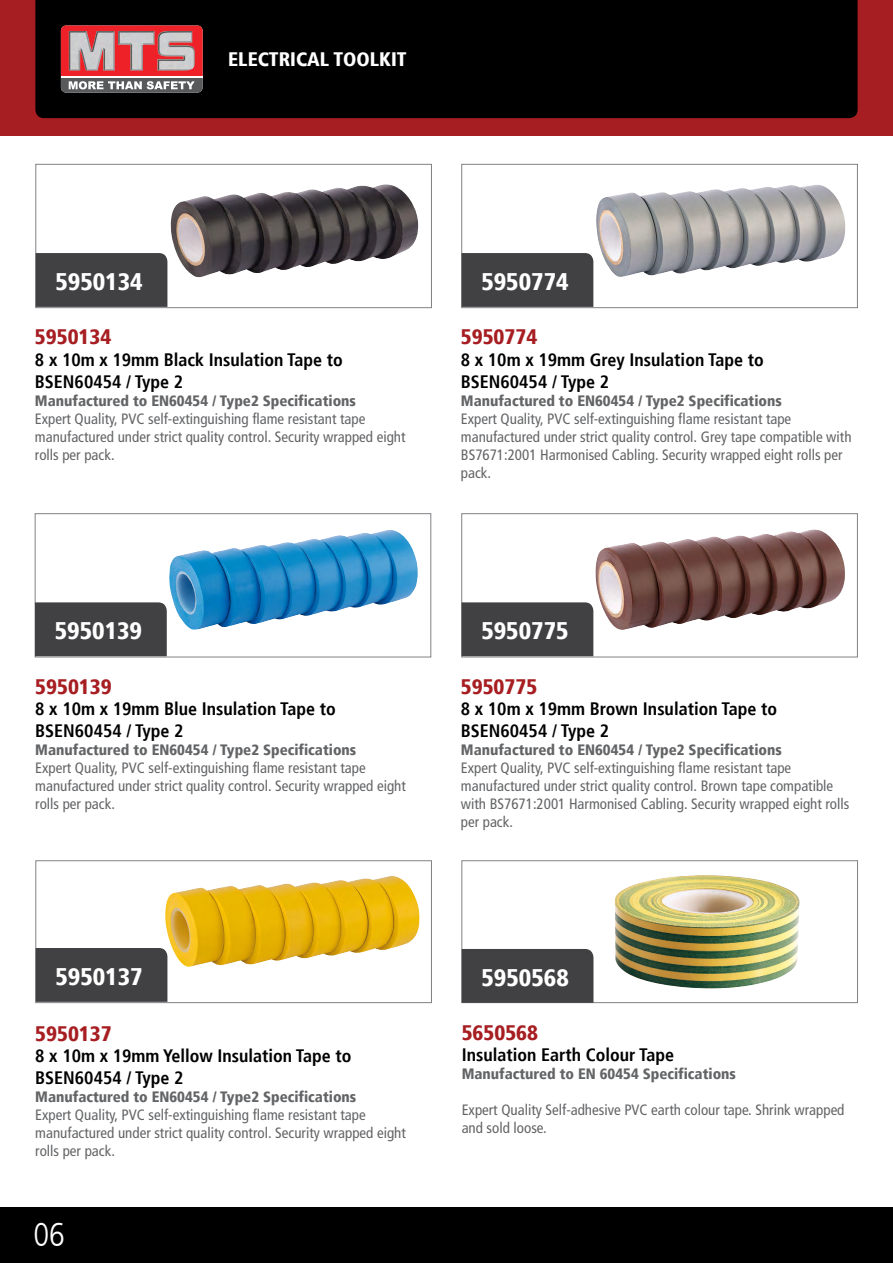
<style>
.page{position:relative;width:893px;height:1263px;background:#fff}
.page>*{position:absolute;margin:0;border:0;box-sizing:border-box;transform-origin:0 0}
.t1{font:300 condensed 33px "Frutiger LT";color:#fff}
.t2{font:900 condensed 24px "Frutiger";color:#fff}
.t3{font:900 condensed 21px "Frutiger";color:#a71e22}
.t4{font:900 condensed 19.5px "Frutiger";color:#fff}
.t5{font:700 condensed 18px/21.6px "Frutiger";color:#000}
.t6{font:condensed 15px/18px "Frutiger LT";color:#636466}
.t7{font:900 condensed 15px "Frutiger LT";color:#636466}
</style>
<div class="page">
<div style="left:0;top:0;width:893px;height:136px;background:#a71e22"></div>
<div style="left:0;top:1208px;width:893px;height:55px;background:#000"></div>
<div style="left:35px;top:0;width:823px;height:118px;background:#000"></div>
<svg style="left:61px;top:26px;width:142px;height:67px;background:#b95255"></svg>
<img style="left:118px;top:31px;width:37px;height:40px">
<img style="left:157px;top:31px;width:38px;height:40px">
<img style="left:69px;top:31px;width:46px;height:40px">
<hr style="left:61px;top:76px;width:142px;height:2px;background:#fff">
<img style="left:615px;top:875px;width:185px;height:114px">
<div style="left:462px;top:860px;width:396px;height:143px;border:1px solid #808285"></div>
<div style="left:462px;top:949px;width:131px;height:54px;background:#414042"></div>
<img style="left:165px;top:876px;width:255px;height:91px">
<div style="left:36px;top:860px;width:396px;height:143px;border:1px solid #808285"></div>
<div style="left:36px;top:948px;width:131px;height:54px;background:#414042"></div>
<img style="left:170px;top:184px;width:249px;height:94px">
<div style="left:36px;top:164px;width:396px;height:144px;border:1px solid #808285"></div>
<div style="left:36px;top:253px;width:131px;height:54px;background:#414042"></div>
<img style="left:596px;top:185px;width:250px;height:92px">
<div style="left:462px;top:164px;width:396px;height:144px;border:1px solid #808285"></div>
<div style="left:462px;top:253px;width:131px;height:54px;background:#414042"></div>
<img style="left:595px;top:529px;width:250px;height:101px">
<div style="left:462px;top:513px;width:396px;height:144px;border:1px solid #808285"></div>
<div style="left:462px;top:602px;width:131px;height:54px;background:#414042"></div>
<img style="left:169px;top:530px;width:249px;height:100px">
<div style="left:35px;top:513px;width:396px;height:144px;border:1px solid #808285"></div>
<div style="left:35px;top:602px;width:132px;height:54px;background:#414042"></div>
<h3 class="t4" style="left:228px;top:48px;width:180px">ELECTRICAL TOOLKIT</h3>
<h2 class="t2" style="left:55px;top:267px;width:89px">5950134</h2>
<h3 class="t3" style="left:35px;top:324px;width:78px">5950134</h3>
<p class="t5" style="left:35px;top:349px;width:309px">8 x 10m x 19mm Black Insulation Tape to<br>BSEN60454 / Type 2</p>
<p class="t7" style="left:35px;top:391px;width:323px">Manufactured to EN60454 / Type2 Specifications</p>
<p class="t6" style="left:35px;top:409px;width:372px">Expert Quality, PVC self-extinguishing flame resistant tape manufactured under strict quality control. Security wrapped eight rolls per pack.</p>
<h2 class="t2" style="left:481px;top:267px;width:89px">5950774</h2>
<h3 class="t3" style="left:461px;top:324px;width:78px">5950774</h3>
<p class="t5" style="left:461px;top:349px;width:304px">8 x 10m x 19mm Grey Insulation Tape to<br>BSEN60454 / Type 2</p>
<p class="t7" style="left:461px;top:391px;width:323px">Manufactured to EN60454 / Type2 Specifications</p>
<p class="t6" style="left:461px;top:409px;width:392px">Expert Quality, PVC self-extinguishing flame resistant tape manufactured under strict quality control. Grey tape compatible with BS7671:2001 Harmonised Cabling. Security wrapped eight rolls per pack.</p>
<h2 class="t2" style="left:55px;top:616px;width:89px">5950139</h2>
<h3 class="t3" style="left:35px;top:674px;width:78px">5950139</h3>
<p class="t5" style="left:35px;top:698px;width:302px">8 x 10m x 19mm Blue Insulation Tape to<br>BSEN60454 / Type 2</p>
<p class="t7" style="left:35px;top:741px;width:323px">Manufactured to EN60454 / Type2 Specifications</p>
<p class="t6" style="left:35px;top:759px;width:372px">Expert Quality, PVC self-extinguishing flame resistant tape manufactured under strict quality control. Security wrapped eight rolls per pack.</p>
<h2 class="t2" style="left:55px;top:962px;width:89px">5950137</h2>
<h3 class="t3" style="left:35px;top:1021px;width:78px">5950137</h3>
<p class="t5" style="left:35px;top:1045px;width:318px">8 x 10m x 19mm Yellow Insulation Tape to<br>BSEN60454 / Type 2</p>
<p class="t7" style="left:35px;top:1088px;width:323px">Manufactured to EN60454 / Type2 Specifications</p>
<p class="t6" style="left:35px;top:1106px;width:372px">Expert Quality, PVC self-extinguishing flame resistant tape manufactured under strict quality control. Security wrapped eight rolls per pack.</p>
<h1 class="t1" style="left:33px;top:1216px;width:33px">06</h1>
<h2 class="t2" style="left:481px;top:616px;width:89px">5950775</h2>
<h3 class="t3" style="left:461px;top:674px;width:78px">5950775</h3>
<p class="t5" style="left:461px;top:698px;width:318px">8 x 10m x 19mm Brown Insulation Tape to<br>BSEN60454 / Type 2</p>
<p class="t7" style="left:461px;top:741px;width:323px">Manufactured to EN60454 / Type2 Specifications</p>
<p class="t6" style="left:461px;top:759px;width:390px">Expert Quality, PVC self-extinguishing flame resistant tape manufactured under strict quality control. Brown tape compatible with BS7671:2001 Harmonised Cabling. Security wrapped eight rolls per pack.</p>
<h2 class="t2" style="left:481px;top:963px;width:89px">5950568</h2>
<h3 class="t3" style="left:462px;top:1020px;width:78px">5650568</h3>
<p class="t5" style="left:462px;top:1044px;width:214px">Insulation Earth Colour Tape</p>
<p class="t7" style="left:462px;top:1065px;width:276px">Manufactured to EN 60454 Specifications</p>
<p class="t6" style="left:462px;top:1101px;width:384px">Expert Quality Self-adhesive PVC earth colour tape. Shrink wrapped and sold loose.</p>
</div>
